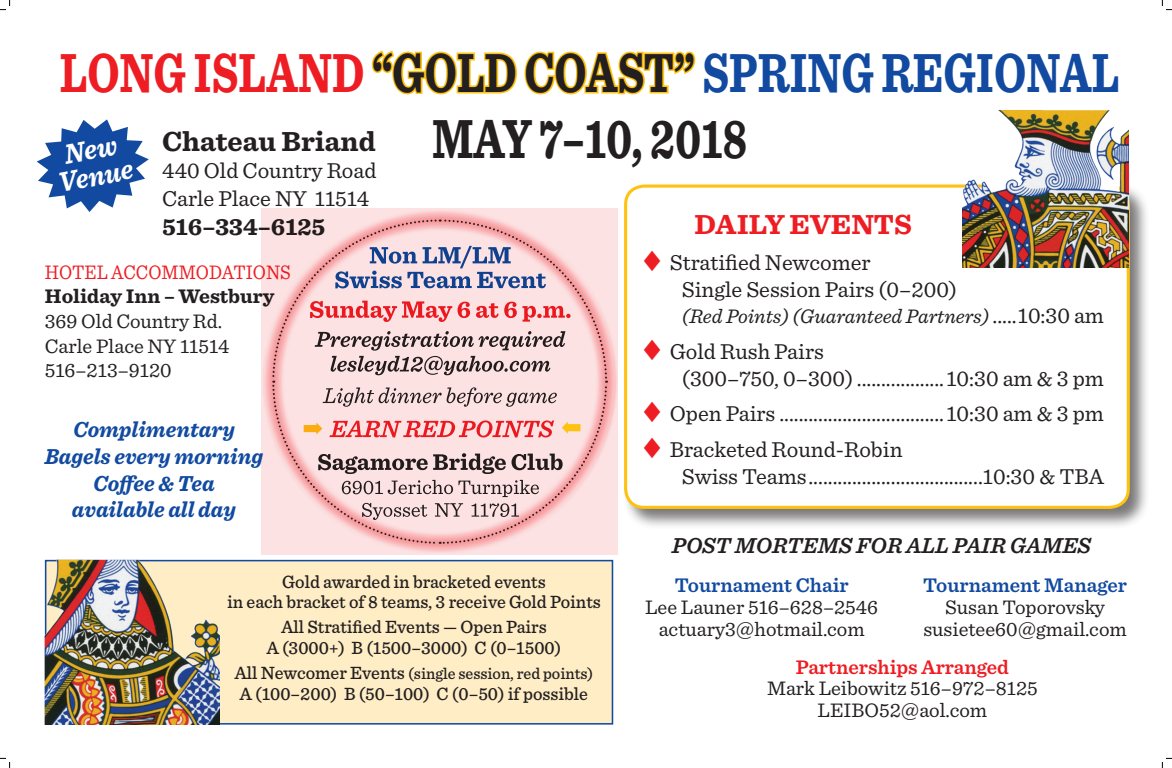
<style>
.page{position:relative;width:1172px;height:768px;background:#fff}
.page>*{position:absolute;margin:0;border:0;box-sizing:border-box;transform-origin:0 0}
.t1{font:700 57.56px "Sentinel";color:#114aa0;scale:.75 1}
.t2{font:700 28.8px "Sentinel";color:#231f20}
.t3{font:700 28.8px "Sentinel";color:#ee1d23}
.t4{font:italic 700 28.8px/26.8px "Sentinel";color:#fff;text-align:center;scale:.9 1}
.t5{font:700 24.68px "Sentinel";color:#231f20}
.t6{font:22.6px/26.7px "Sentinel";color:#231f20}
.t7{font:italic 700 22.6px/26.7px "Sentinel";color:#114aa0;text-align:center;scale:.95 1}
.t8{font:italic 600 22.6px "Sentinel";color:#231f20}
.t9{font:20.56px/21.6px "Sentinel";color:#231f20;text-align:center}
.t10{font:italic 20.56px "Sentinel";letter-spacing:-.005em;color:#231f20}
.t11{font:500 18.52px/20.6px "Sentinel";color:#231f20;text-align:center}
.t12{font:500 16.44px "Sentinel";color:#231f20}
.s1{color:#ee1d23}
.s2{color:#231f20}
.s3{font-size:57.56px}
.s4{font-weight:700}
.s5{font-family:"Universal Std Newswith Comm Pi";font-size:26.72px;color:#ee1d23}
.s6{font-style:normal;font-size:22.6px}
.s7{font-size:18.52px}
.s8{font-weight:600;color:#114aa0}
.s9{font-weight:600;color:#ee1d23}
</style>
<div class="page">
<div style="left:46px;top:561px;width:566px;height:163px;background:#feedc5"></div>
<div style="left:45px;top:560px;width:568px;height:165px;border:2px solid #114aa0"></div>
<svg style="left:371px;top:50px;width:325px;height:45px"></svg>
<div style="left:622px;top:182px;width:527px;height:348px;background:#231f20;opacity:.6"></div>
<div style="left:625px;top:186px;width:503px;height:321px;background:#fff;border-radius:19px"></div>
<div style="left:624px;top:185px;width:505px;height:324px;border:3px solid #fec210;border-radius:19px"></div>
<svg style="left:37px;top:119px;width:112px;height:93px"></svg>
<img style="left:44px;top:559px;width:175px;height:166px">
<img style="left:961px;top:110px;width:170px;height:158px">
<svg style="left:261px;top:209px;width:356px;height:346px;background:#fbdcdd"></svg>
<svg style="left:271px;top:218px;width:337px;height:327px;background:#e7c4c6"></svg>
<svg style="left:0;top:0;width:11px;height:11px"></svg>
<svg style="left:0;top:758px;width:11px;height:10px"></svg>
<svg style="left:1161px;top:0;width:10px;height:11px"></svg>
<svg style="left:1161px;top:758px;width:10px;height:10px"></svg>
<p class="t1" style="left:60px;top:27px;width:1413px"><span class="s1">LONG ISLAND</span> <span class="s2">“GOLD COAST”</span> SPRING REGIONAL</p>
<p class="t2" style="left:162px;top:119px;width:586px">Chateau Briand <span class="s3">MAY 7–10, 2018</span></p>
<p class="t4" style="left:51px;top:142px;width:85px;rotate:-11deg">New<br>Venue</p>
<p class="t6" style="left:162px;top:156px;width:216px;line-height:27.2px">440 Old Country Road<br>Carle Place NY 11514</p>
<p class="t5" style="left:162px;top:207px;width:165px">516–334–6125</p>
<p class="t9" style="left:45px;top:258px;width:247px;line-height:24.7px;text-align:left"><span class="s1">HOTEL ACCOMMODATIONS<br></span><span class="s4">Holiday Inn – Westbury<br></span>369 Old Country Rd.<br>Carle Place NY 11514<br>516–213–9120</p>
<p class="t3" style="left:694px;top:202px;width:219px">DAILY EVENTS</p>
<p class="t6" style="left:681px;top:248px;width:277px;text-indent:-43px"><span class="s5">♦</span> Stratified Newcomer<br>Single Session Pairs (0–200)</p>
<p class="t10" style="left:681px;top:301px;width:423px">(Red Points) (Guaranteed Partners) <span class="s6">.....10:30 am</span></p>
<p class="t6" style="left:681px;top:337px;width:423px;text-indent:-43px"><span class="s5">♦</span> Gold Rush Pairs<br>(300–750, 0–300) ..................10:30 am &amp; 3 pm</p>
<p class="t6" style="left:639px;top:395px;width:466px;line-height:35.6px"><span class="s5">♦</span> Open Pairs ..................................10:30 am &amp; 3 pm <span class="s5">♦</span> Bracketed Round-Robin</p>
<p class="t6" style="left:681px;top:461px;width:423px">Swiss Teams....................................10:30 &amp; TBA</p>
<p class="t7" style="left:45px;top:415px;width:231px">Complimentary<br>Bagels every morning<br>Coffee &amp; Tea available all day</p>
<p class="t11" style="left:227px;top:570px;width:375px">Gold awarded in bracketed events<br>in each bracket of 8 teams, 3 receive Gold Points</p>
<p class="t11" style="left:267px;top:616px;width:296px">All Stratified Events — Open Pairs<br>A (3000+) B (1500–3000) C (0–1500)</p>
<p class="t12" style="left:235px;top:661px;width:360px"><span class="s7">All Newcomer Events</span> (single session, red points)</p>
<p class="t11" style="left:240px;top:682px;width:349px">A (100–200) B (50–100) C (0–50) if possible</p>
<p class="t8" style="left:671px;top:528px;width:420px">POST MORTEMS FOR ALL PAIR GAMES</p>
<p class="t9" style="left:645px;top:573px;width:234px"><span class="s8">Tournament Chair<br></span>Lee Launer 516–628–2546 actuary3@hotmail.com</p>
<p class="t9" style="left:922px;top:573px;width:205px"><span class="s8">Tournament Manager<br></span>Susan Toporovsky susietee60@gmail.com</p>
<p class="t9" style="left:767px;top:655px;width:272px"><span class="s9">Partnerships Arranged<br></span>Mark Leibowitz 516–972–8125<br>LEIBO52@aol.com</p>
</div>
